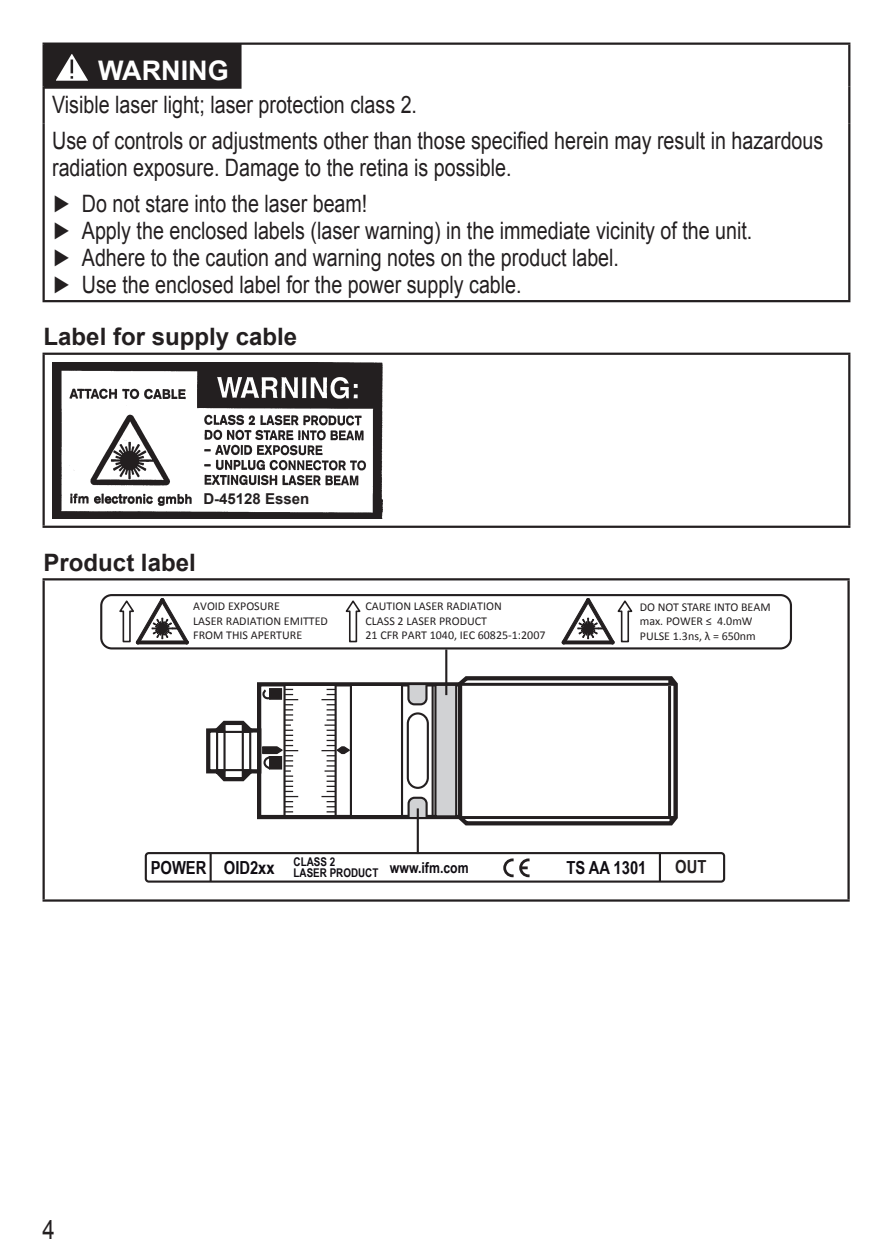
<style>
.page{position:relative;width:893px;height:1258px;background:#fff}
.page>*{position:absolute;margin:0;border:0;box-sizing:border-box;transform-origin:0 0}
.t1{font:700 27px "Arial";color:#fff}
.t2{font:27px "Arial";color:#231f20;scale:.82 1}
.t3{font:24px/27px "Arial";color:#231f20;scale:.82 1}
.t4{font:700 24px "Arial";color:#231f20}
.t5{font:700 18px "Arial Narrow";color:#0f0c12}
.t6{font:700 18px "Arial Narrow";color:#231f20}
.t7{font:700 15px "Arial";color:#231f20}
.t8{font:12px/14.4px "Calibri";color:#231f20}
.t9{font:700 12px/10.5px "Arial Narrow";color:#0f0c12}
</style>
<div class="page">
<hr style="left:848px;top:86px;width:2px;height:37px;background:#231f20">
<hr style="left:42px;top:43px;width:808px;height:2px;background:#231f20">
<hr style="left:42px;top:45px;width:3px;height:41px;background:#231f20">
<hr style="left:848px;top:45px;width:2px;height:41px;background:#231f20">
<hr style="left:42px;top:86px;width:3px;height:37px;background:#231f20">
<hr style="left:42px;top:123px;width:3px;height:177px;background:#231f20">
<hr style="left:848px;top:123px;width:2px;height:177px;background:#231f20">
<hr style="left:42px;top:300px;width:808px;height:2px;background:#231f20">
<div style="left:44px;top:44px;width:197px;height:45px;background:#231f20"></div>
<svg style="left:56px;top:54px;width:32px;height:27px"></svg>
<hr style="left:42px;top:353px;width:808px;height:2px;background:#231f20">
<hr style="left:42px;top:355px;width:3px;height:171px;background:#231f20">
<hr style="left:848px;top:355px;width:2px;height:171px;background:#231f20">
<hr style="left:42px;top:526px;width:808px;height:2px;background:#231f20">
<img style="left:52px;top:362px;width:330px;height:156px">
<div style="left:203px;top:493px;width:148px;height:13px;background:#fff"></div>
<hr style="left:42px;top:578px;width:807px;height:2px;background:#231f20">
<hr style="left:42px;top:580px;width:3px;height:319px;background:#231f20">
<hr style="left:847px;top:580px;width:2px;height:319px;background:#231f20">
<hr style="left:42px;top:899px;width:807px;height:3px;background:#231f20">
<div style="left:257px;top:682px;width:205px;height:137px;border:4px solid #231f20"></div>
<hr style="left:431px;top:684px;width:2px;height:133px;background:#231f20">
<div style="left:285px;top:686px;width:50px;height:129px;background:#fff"></div>
<div style="left:351px;top:686px;width:50px;height:129px;background:#fff"></div>
<div style="left:406px;top:712px;width:23px;height:77px;border:2px solid #231f20;border-radius:10px"></div>
<hr style="left:401px;top:684px;width:2px;height:133px;background:#231f20">
<hr style="left:350px;top:684px;width:2px;height:133px;background:#231f20">
<hr style="left:334px;top:684px;width:2px;height:133px;background:#231f20">
<hr style="left:283px;top:684px;width:2px;height:133px;background:#231f20">
<svg style="left:321px;top:684px;width:39px;height:128px"></svg>
<svg style="left:206px;top:684px;width:92px;height:128px"></svg>
<svg style="left:455px;top:676px;width:223px;height:150px"></svg>
<hr style="left:668px;top:686px;width:3px;height:130px;background:#231f20">
<div style="left:145px;top:852px;width:580px;height:31px;border:2px solid #231f20;border-radius:3px"></div>
<hr style="left:209px;top:853px;width:3px;height:28px;background:#231f20">
<hr style="left:658px;top:853px;width:3px;height:28px;background:#231f20">
<svg style="left:503px;top:858px;width:10px;height:19px"></svg>
<svg style="left:519px;top:858px;width:10px;height:19px"></svg>
<div style="left:435px;top:685px;width:21px;height:131px;background:#d1d2d4"></div>
<div style="left:434px;top:684px;width:23px;height:133px;border:2px solid #231f20"></div>
<svg style="left:406px;top:796px;width:22px;height:23px"></svg>
<svg style="left:393px;top:683px;width:35px;height:23px"></svg>
<hr style="left:416px;top:808px;width:3px;height:46px;background:#231f20">
<hr style="left:445px;top:649px;width:2px;height:46px;background:#231f20">
<div style="left:100px;top:594px;width:691px;height:55px;border:2px solid #231f20;border-radius:10px"></div>
<svg style="left:119px;top:598px;width:69px;height:46px"></svg>
<svg style="left:345px;top:600px;width:16px;height:43px"></svg>
<svg style="left:561px;top:598px;width:72px;height:46px"></svg>
<p class="t1" style="left:98px;top:52px;width:132px">WARNING</p>
<p class="t3" style="left:52px;top:87px;width:941px;line-height:35.7px">Visible laser light; laser protection class 2.<br>Use of controls or adjustments other than those specified herein may result in hazardous</p>
<p class="t3" style="left:52px;top:150px;width:557px;line-height:35.5px">radiation exposure. Damage to the retina is possible. ► Do not stare into the laser beam!</p>
<p class="t3" style="left:52px;top:217px;width:851px">► Apply the enclosed labels (laser warning) in the immediate vicinity of the unit. ► Adhere to the caution and warning notes on the product label.<br>► Use the enclosed label for the power supply cable.</p>
<p class="t4" style="left:44px;top:321px;width:255px">Label for supply cable</p>
<p class="t7" style="left:203px;top:488px;width:107px">D-45128 Essen</p>
<p class="t4" style="left:44px;top:546px;width:153px">Product label</p>
<p class="t8" style="left:193px;top:599px;width:136px">AVOID EXPOSURE<br>LASER RADIATION EMITTED<br>FROM THIS APERTURE</p>
<p class="t8" style="left:365px;top:599px;width:181px">CAUTION LASER RADIATION<br>CLASS 2 LASER PRODUCT<br>21 CFR PART 1040, IEC 60825-1:2007</p>
<p class="t8" style="left:639px;top:599px;width:132px">DO NOT STARE INTO BEAM max. POWER ≤ 4.0mW<br>PULSE 1.3ns, λ = 650nm</p>
<p class="t9" style="left:293px;top:856px;width:176px">CLASS 2<br>LASER PRODUCT <sup>www.ifm.com</sup></p>
<p class="t5" style="left:566px;top:854px;width:82px">TS AA 1301</p>
<p class="t5" style="left:151px;top:854px;width:125px">POWER OID2xx</p>
<p class="t6" style="left:675px;top:853px;width:33px">OUT</p>
<p class="t2" style="left:42px;top:1212px;width:17px">4</p>
</div>
